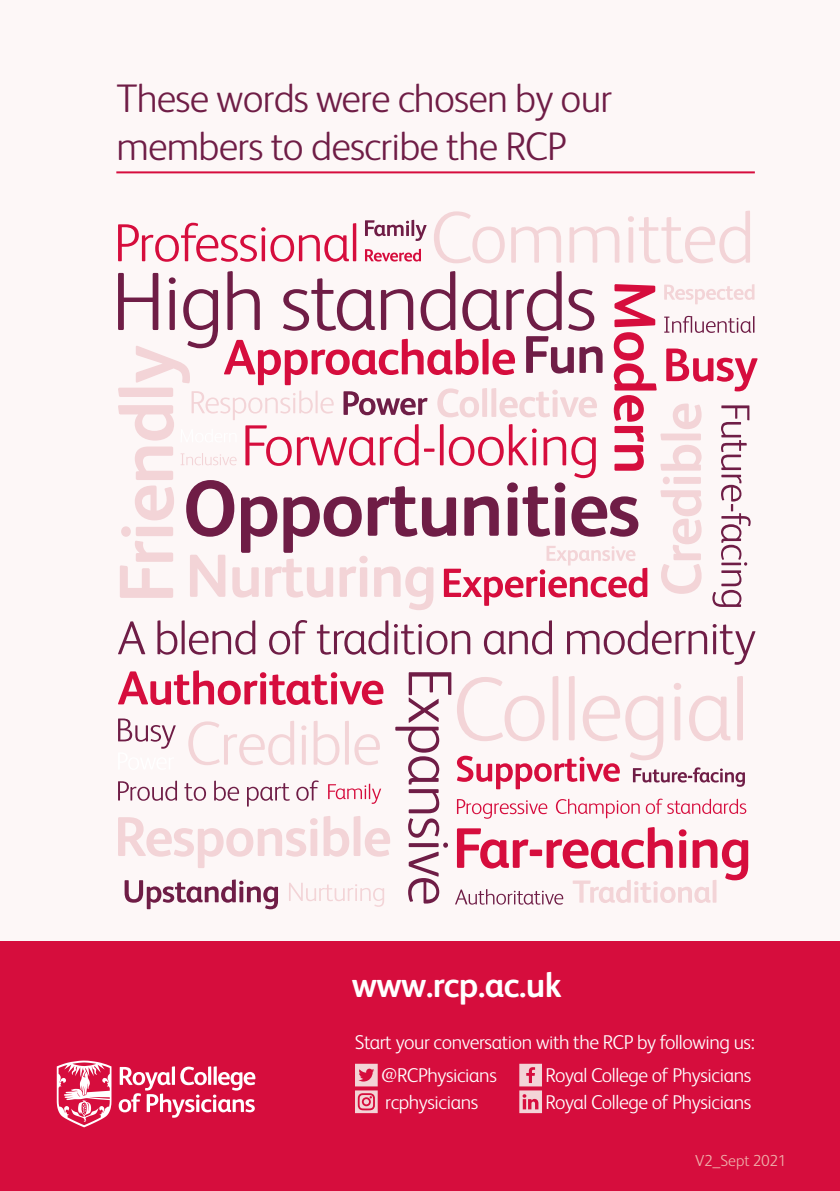
<style>
.page{position:relative;width:840px;height:1191px;background:#fff}
.page>*{position:absolute;margin:0;border:0;box-sizing:border-box;transform-origin:0 0}
.t1{font:300 40px/48px "FS Albert";letter-spacing:-.02em;color:#6f1d46}
.t2{font:700 35.2px "FS Albert";letter-spacing:-.02em;color:#fff}
.t3{font:300 20px/26.6px "FS Albert";letter-spacing:-.02em;color:#fff}
.t4{font:300 16px "FS Albert";letter-spacing:-.02em;color:#efaea9}
.s1{font-style:inherit}
</style>
<div class="page">
<div style="left:0;top:0;width:839px;height:1002px;background:#fdf7f7"></div>
<div style="left:0;top:941px;width:839px;height:250px;background:#d60d3d"></div>
<hr style="left:116px;top:171px;width:638px;height:2px;background:#d60d3d">
<svg style="left:119px;top:1066px;width:136px;height:51px"></svg>
<svg style="left:57px;top:1060px;width:54px;height:67px"></svg>
<svg style="left:434px;top:211px;width:315px;height:52px"></svg>
<svg style="left:118px;top:223px;width:238px;height:39px"></svg>
<svg style="left:365px;top:220px;width:61px;height:21px"></svg>
<svg style="left:365px;top:249px;width:56px;height:12px"></svg>
<svg style="left:118px;top:271px;width:639px;height:339px"></svg>
<svg style="left:118px;top:620px;width:637px;height:289px"></svg>
<svg style="left:355px;top:1063px;width:22px;height:50px"></svg>
<svg style="left:519px;top:1063px;width:22px;height:50px"></svg>
<h1 class="t1" style="left:116px;top:74px;width:497px">These words were chosen by our members to describe the RCP</h1>
<h2 class="t2" style="left:351px;top:964px;width:211px">www.rcp.ac.uk</h2>
<p class="t3" style="left:354px;top:1029px;width:401px">Start your conversation with the RCP by following us:</p>
<p class="t3" style="left:381px;top:1062px;width:117px">@RCPhysicians rcphysicians</p>
<p class="t3" style="left:545px;top:1062px;width:207px">Royal College of Physicians<br>Royal College of Physicians</p>
<p class="t4" style="left:694px;top:1151px;width:93px">V2_<span class="s1">Sept</span> 2021</p>
</div>
